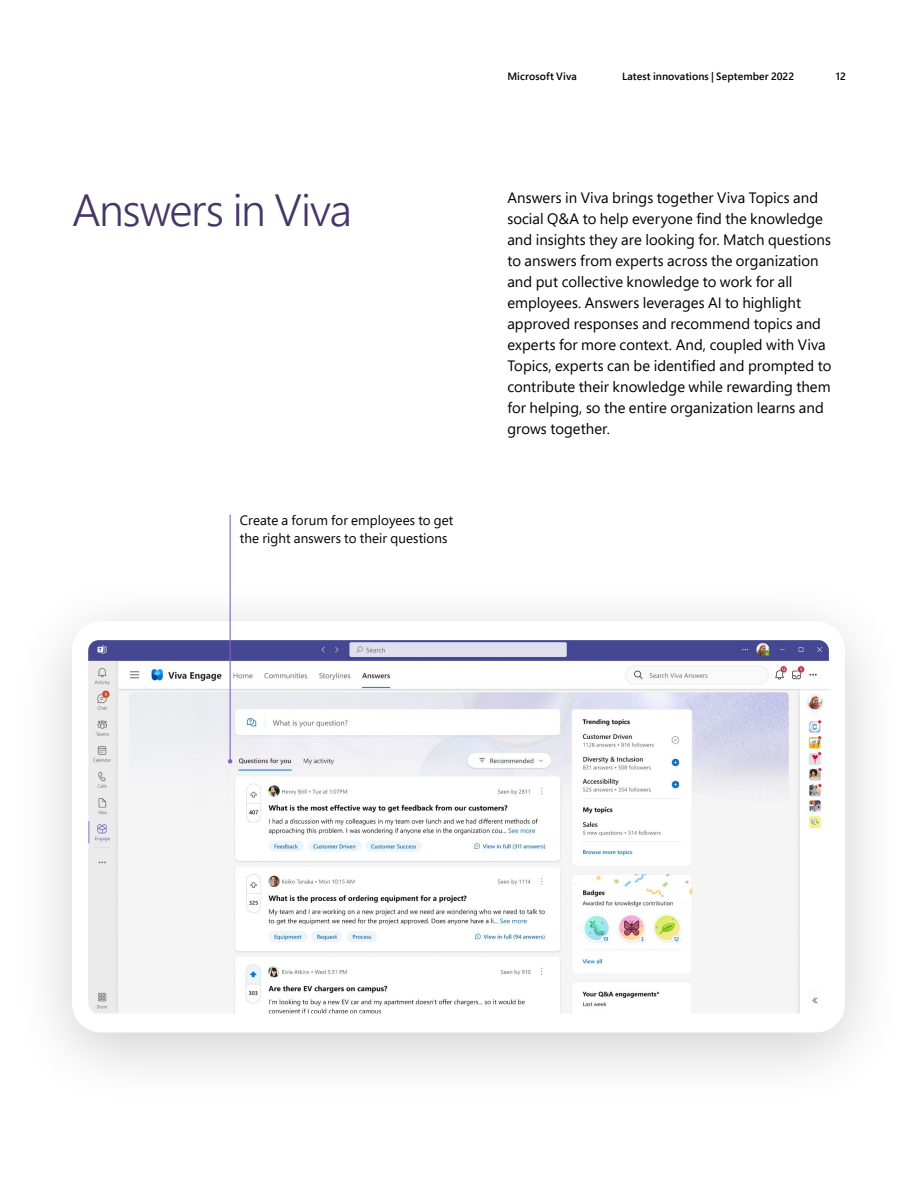
<style>
.page{position:relative;width:918px;height:1188px;background:#fff}
.page>*{position:absolute;margin:0;border:0;box-sizing:border-box;transform-origin:0 0}
.H2{font:300 45px "Segoe Pro";letter-spacing:-.03em;color:#463668}
.SH3{font:15px/21px "Segoe Pro";color:#000}
.Body_copy{font:13.5px/18px "Segoe Pro";letter-spacing:.005em;color:#000}
.Page_Header{font:600 10.5px "Segoe Pro";letter-spacing:.01em;color:#000}
.Page{font:600 10.5px "Segoe Pro";color:#000}
</style>
<div class="page">
<div style="left:8px;top:573px;width:901px;height:539px;background:#000;opacity:.4"></div>
<div style="left:72px;top:622px;width:773px;height:410px;background:#fff;border-radius:29px"></div>
<img style="left:88px;top:640px;width:741px;height:374px">
<hr style="left:230px;top:515px;width:1px;height:246px;background:#8661c5">
<svg style="left:228px;top:759px;width:4px;height:5px"></svg>
<p class="Page_Header" style="left:507px;top:69px;width:71px">Microsoft Viva</p>
<p class="Page_Header" style="left:622px;top:69px;width:174px">Latest innovations | September 2022</p>
<p class="Page" style="left:836px;top:69px;width:12px">12</p>
<p class="H2" style="left:72px;top:179px;width:282px">Answers in Viva</p>
<p class="SH3" style="left:507px;top:187px;width:326px">Answers in Viva brings together Viva Topics and social Q&amp;A to help everyone find the knowledge and insights they are looking for. Match questions to answers from experts across the organization and put collective knowledge to work for all employees. Answers leverages AI to highlight approved responses and recommend topics and experts for more context. And, coupled with Viva Topics, experts can be identified and prompted to contribute their knowledge while rewarding them for helping, so the entire organization learns and grows together.</p>
<p class="Body_copy" style="left:240px;top:511px;width:215px">Create a forum for employees to get the right answers to their questions</p>
</div>
